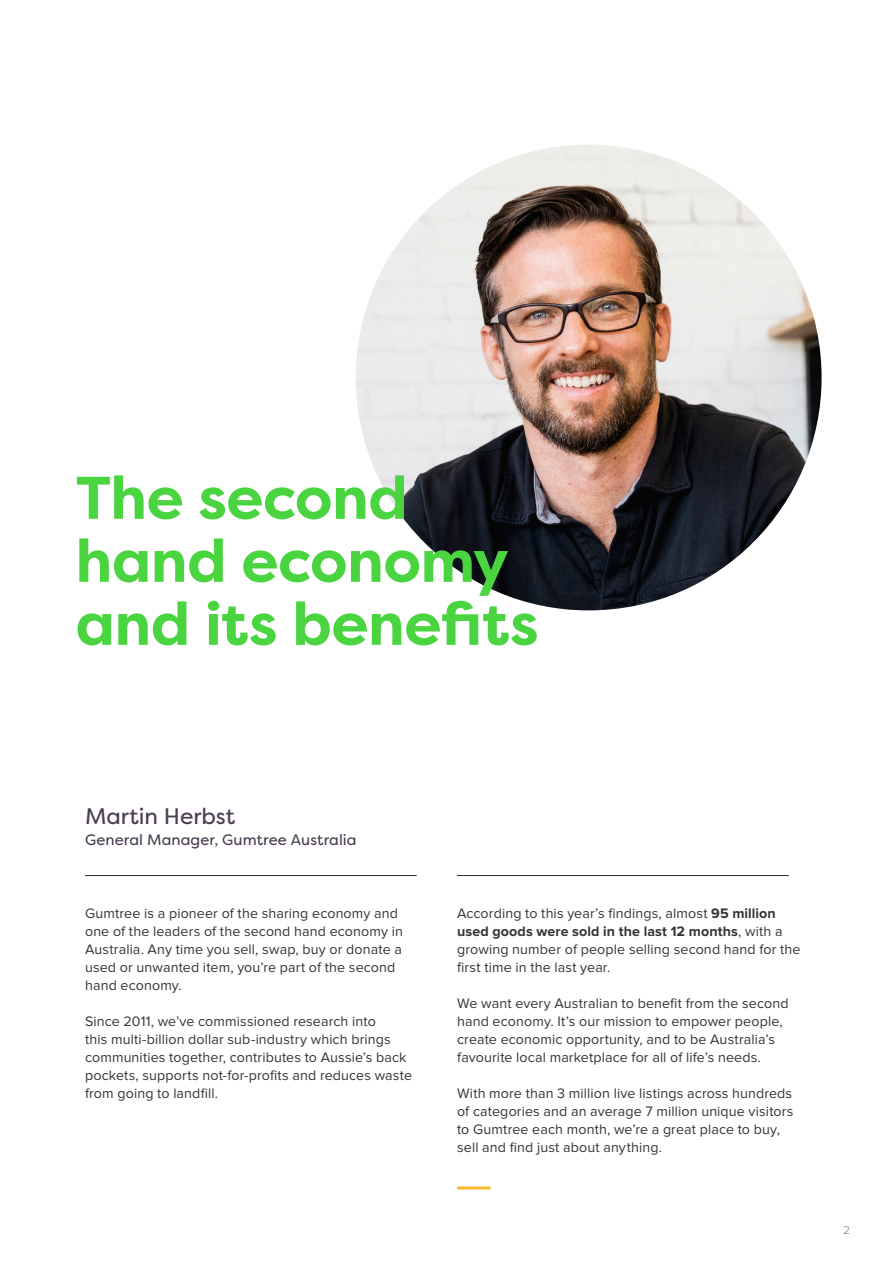
<style>
.page{position:relative;width:893px;height:1263px;background:#fff}
.page>*{position:absolute;margin:0;border:0;box-sizing:border-box;transform-origin:0 0}
.headline{font:700 60px/63px "Filson Pro";letter-spacing:-.01em;color:#4ad540}
.highlight{font:22.5px "Filson Pro";letter-spacing:-.005em;color:#4a3c4f}
.highlight-2{font:15.15px "Filson Pro";letter-spacing:.005em;color:#4a3c4f}
.body{font:14.25px/18px "Proxima Nova";letter-spacing:.01em;color:#353535}
.t1{font:12px "Proxima Nova";color:#353535}
.s1{font-weight:700}
</style>
<div class="page">
<img style="left:356px;top:145px;width:466px;height:465px;border-radius:233px">
<hr style="left:457px;top:1186px;width:33px;height:3px;background:#fdb82a">
<hr style="left:85px;top:875px;width:332px;height:1px;background:#36263b">
<hr style="left:457px;top:875px;width:332px;height:1px;background:#36263b">
<p class="headline" style="left:75px;top:467px;width:334px">The second</p>
<p class="headline" style="left:75px;top:530px;width:465px">hand economy and its benefits</p>
<p class="highlight" style="left:85px;top:801px;width:152px">Martin Herbst</p>
<p class="highlight-2" style="left:85px;top:830px;width:273px">General Manager, Gumtree Australia</p>
<p class="body" style="left:85px;top:905px;width:319px">Gumtree is a pioneer of the sharing economy and one of the leaders of the second hand economy in Australia. Any time you sell, swap, buy or donate a used or unwanted item, you’re part of the second hand economy.</p>
<p class="body" style="left:85px;top:1013px;width:329px">Since 2011, we’ve commissioned research into<br>this multi-billion dollar sub-industry which brings communities together, contributes to Aussie’s back pockets, supports not-for-profits and reduces waste from going to landfill.</p>
<p class="body" style="left:457px;top:905px;width:345px">According to this year’s findings, almost <span class="s1">95 million used goods were sold in the last 12 months</span>, with a growing number of people selling second hand for the first time in the last year.</p>
<p class="body" style="left:457px;top:995px;width:333px">We want every Australian to benefit from the second hand economy. It’s our mission to empower people, create economic opportunity, and to be Australia’s favourite local marketplace for all of life’s needs.</p>
<p class="body" style="left:457px;top:1085px;width:338px">With more than 3 million live listings across hundreds of categories and an average 7 million unique visitors to Gumtree each month, we’re a great place to buy, sell and find just about anything.</p>
<p class="t1" style="left:843px;top:1224px;width:9px">2</p>
</div>
